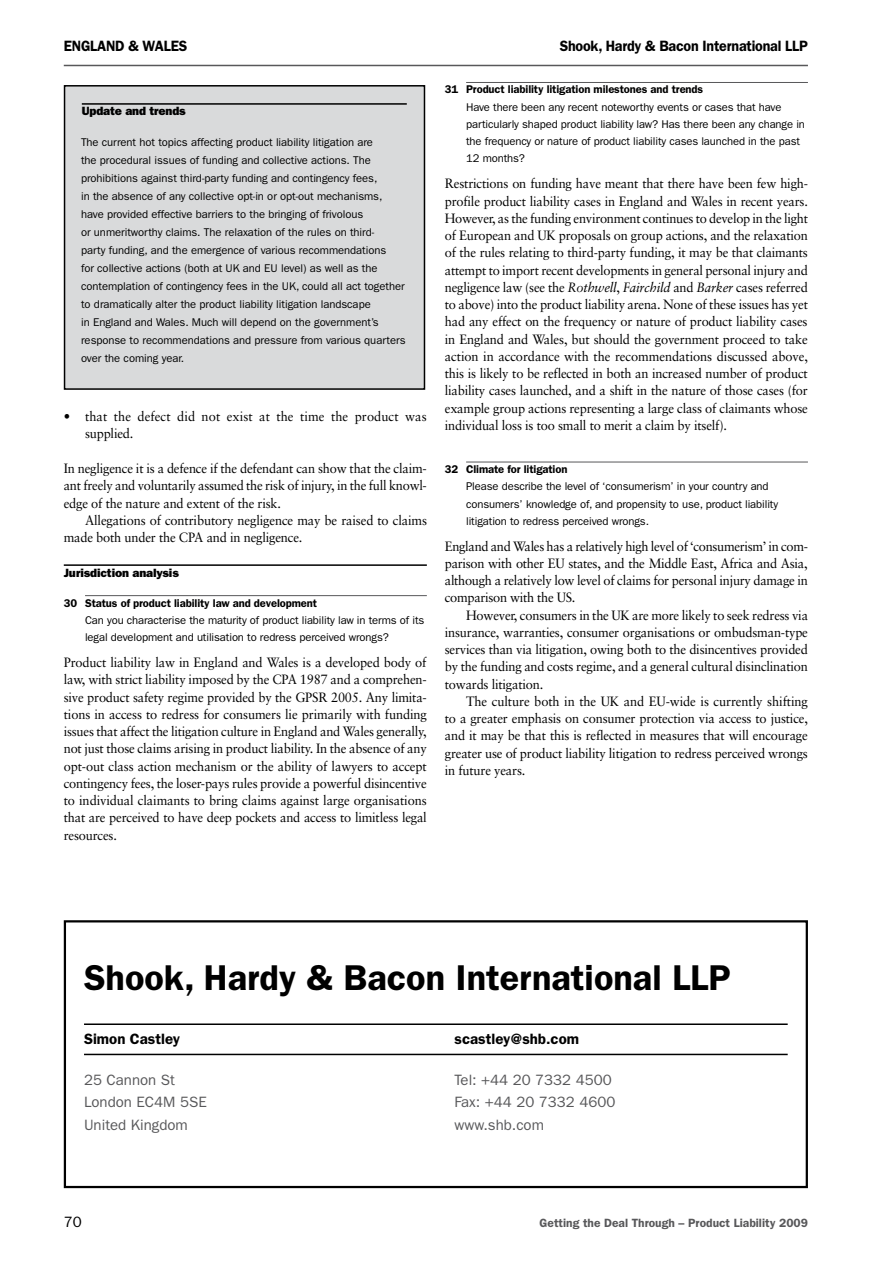
<style>
.page{position:relative;width:893px;height:1263px;background:#fff}
.page>*{position:absolute;margin:0;border:0;box-sizing:border-box;transform-origin:0 0}
.t1{font:600 36px "Franklin Gothic";color:#000}
.t2{font:15px "Franklin Gothic";color:#58585a}
.t3{font:600 15px "Franklin Gothic";letter-spacing:-.015em;color:#000;scale:.95 1}
.t4{font:600 15px "Franklin Gothic";letter-spacing:-.015em;color:#000}
.t5{font:15px "Franklin Gothic";color:#000}
.t6{font:13.5px/17.2px "Sabon";letter-spacing:-.015em;color:#000;text-align:justify;scale:.95 1}
.t7{font:13.5px/17.2px "Sabon";letter-spacing:.005em;color:#000;scale:.95 1}
.t8{font:600 12px "Franklin Gothic";color:#58585a}
.t9{font:800 12px "Franklin Gothic";letter-spacing:-.01em;color:#000}
.t10{font:11.25px/18px "Franklin Gothic";letter-spacing:-.005em;color:#000}
.t11{font:600 11.25px "Franklin Gothic";letter-spacing:-.01em;color:#000}
.s1{font-style:italic}
</style>
<div class="page">
<hr style="left:64px;top:65px;width:744px;height:1px;background:#58585a">
<hr style="left:64px;top:564px;width:363px;height:2px;background:#000">
<hr style="left:85px;top:595px;width:342px;height:1px;background:#58585a">
<hr style="left:466px;top:82px;width:342px;height:1px;background:#58585a">
<hr style="left:466px;top:462px;width:342px;height:1px;background:#58585a">
<div style="left:65px;top:86px;width:359px;height:303px;background:#d9dadb"></div>
<div style="left:64px;top:85px;width:361px;height:305px;border:2px solid #000"></div>
<hr style="left:82px;top:103px;width:325px;height:2px;background:#000">
<hr style="left:84px;top:1023px;width:704px;height:2px;background:#000">
<hr style="left:84px;top:1054px;width:704px;height:1px;background:#000">
<div style="left:64px;top:920px;width:744px;height:268px;border:2px solid #000"></div>
<p class="t3" style="left:64px;top:37px;width:132px">england &amp; wales</p>
<p class="t3" style="left:560px;top:37px;width:263px">Shook, Hardy &amp; Bacon International LLP</p>
<p class="t9" style="left:82px;top:104px;width:105px">Update and trends</p>
<p class="t10" style="left:81px;top:133px;width:326px">The current hot topics affecting product liability litigation are<br>the procedural issues of funding and collective actions. The prohibitions against third-party funding and contingency fees,<br>in the absence of any collective opt-in or opt-out mechanisms, have provided effective barriers to the bringing of frivolous<br>or unmeritworthy claims. The relaxation of the rules on third-<br>party funding, and the emergence of various recommendations<br>for collective actions (both at UK and EU level) as well as the contemplation of contingency fees in the UK, could all act together to dramatically alter the product liability litigation landscape<br>in England and Wales. Much will depend on the government’s response to recommendations and pressure from various quarters over the coming year.</p>
<p class="t7" style="left:85px;top:408px;width:361px;text-indent:-21px">• that the defect did not exist at the time the product was supplied.</p>
<p class="t6" style="left:64px;top:459px;width:384px">In negligence it is a defence if the defendant can show that the claim&shy;ant freely and voluntarily assumed the risk of injury, in the full knowl&shy;edge of the nature and extent of the risk.</p>
<p class="t6" style="left:64px;top:511px;width:384px;text-indent:21px">Allegations of contributory negligence may be raised to claims made both under the CPA and in negligence.</p>
<p class="t9" style="left:64px;top:565px;width:117px">Jurisdiction analysis</p>
<p class="t11" style="left:64px;top:596px;width:255px">30 Status of product liability law and development</p>
<p class="t10" style="left:85px;top:611px;width:341px;line-height:17.2px">Can you characterise the maturity of product liability law in terms of its legal development and utilisation to redress perceived wrongs?</p>
<p class="t6" style="left:64px;top:653px;width:384px">Product liability law in England and Wales is a developed body of law, with strict liability imposed by the CPA 1987 and a comprehen&shy;sive product safety regime provided by the GPSR 2005. Any limita&shy;tions in access to redress for consumers lie primarily with funding issues that affect the litigation culture in England and Wales generally, not just those claims arising in product liability. In the absence of any opt-out class action mechanism or the ability of lawyers to accept contingency fees, the loser-pays rules provide a powerful disincentive to individual claimants to bring claims against large organisations that are perceived to have deep pockets and access to limitless legal resources.</p>
<p class="t11" style="left:445px;top:83px;width:260px">31 Product liability litigation milestones and trends</p>
<p class="t10" style="left:466px;top:98px;width:340px;line-height:17.2px">Have there been any recent noteworthy events or cases that have particularly shaped product liability law? Has there been any change in the frequency or nature of product liability cases launched in the past 12 months?</p>
<p class="t6" style="left:445px;top:175px;width:384px">Restrictions on funding have meant that there have been few high&shy;profile product liability cases in England and Wales in recent years.<br>However, as the funding environment continues to develop in the light of European and UK proposals on group actions, and the relaxation of the rules relating to third-party funding, it may be that claimants attempt to import recent developments in general personal injury and negligence law (see the <span class="s1">Rothwell</span>, <span class="s1">Fairchild</span> and <span class="s1">Barker</span> cases referred to above) into the product liability arena. None of these issues has yet had any effect on the frequency or nature of product liability cases in England and Wales, but should the government proceed to take action in accordance with the recommendations discussed above, this is likely to be reflected in both an increased number of product liability cases launched, and a shift in the nature of those cases (for example group actions representing a large class of claimants whose individual loss is too small to merit a claim by itself).</p>
<p class="t11" style="left:445px;top:462px;width:124px">32 Climate for litigation</p>
<p class="t10" style="left:466px;top:478px;width:314px;line-height:17.2px">Please describe the level of ‘consumerism’ in your country and consumers’ knowledge of, and propensity to use, product liability litigation to redress perceived wrongs.</p>
<p class="t6" style="left:445px;top:537px;width:384px">England and Wales has a relatively high level of ‘consumerism’ in com&shy;parison with other EU states, and the Middle East, Africa and Asia, although a relatively low level of claims for personal injury damage in comparison with the US.</p>
<p class="t6" style="left:445px;top:606px;width:384px;text-indent:21px">However, consumers in the UK are more likely to seek redress via insurance, warranties, consumer organisations or ombudsman-type services than via litigation, owing both to the disincentives provided by the funding and costs regime, and a general cultural disinclination towards litigation.</p>
<p class="t6" style="left:445px;top:692px;width:384px;text-indent:21px">The culture both in the UK and EU-wide is currently shifting to a greater emphasis on consumer protection via access to justice, and it may be that this is reflected in measures that will encourage greater use of product liability litigation to redress perceived wrongs in future years.</p>
<h1 class="t1" style="left:84px;top:956px;width:648px">Shook, Hardy &amp; Bacon International LLP</h1>
<p class="t4" style="left:84px;top:1030px;width:97px">Simon Castley</p>
<p class="t4" style="left:455px;top:1030px;width:126px">scastley@shb.com</p>
<p class="t2" style="left:84px;top:1071px;width:92px">25 Cannon St</p>
<p class="t2" style="left:455px;top:1071px;width:159px">Tel: +44 20 7332 4500</p>
<p class="t2" style="left:84px;top:1093px;width:124px">London EC4M 5SE</p>
<p class="t2" style="left:455px;top:1093px;width:162px">Fax: +44 20 7332 4600</p>
<p class="t2" style="left:84px;top:1116px;width:105px">United Kingdom</p>
<p class="t2" style="left:455px;top:1116px;width:91px">www.shb.com</p>
<p class="t5" style="left:64px;top:1213px;width:19px">70</p>
<p class="t8" style="left:540px;top:1215px;width:270px">Getting the Deal Through – Product Liability 2009</p>
</div>
